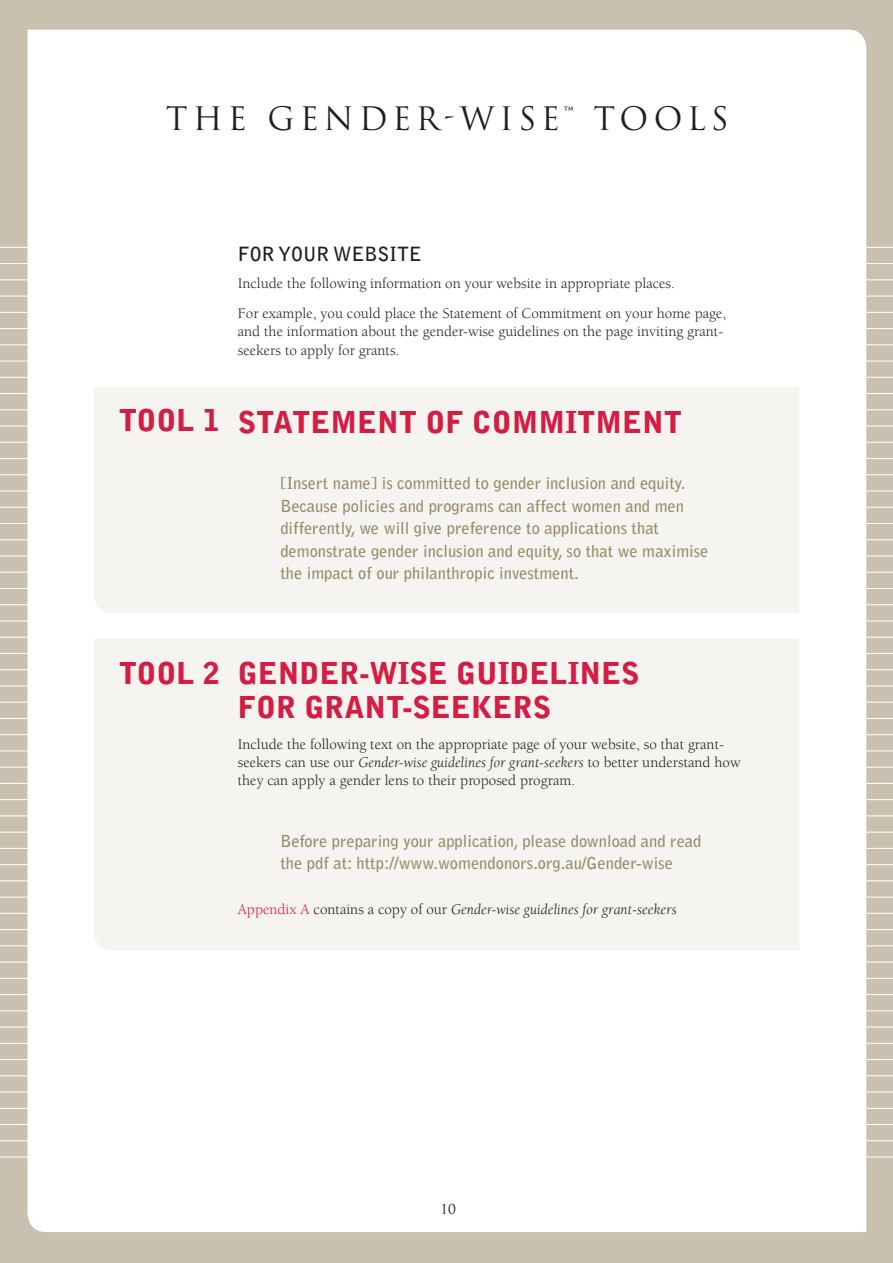
<style>
.page{position:relative;width:893px;height:1263px;background:#cac0af}
.page>*{position:absolute;margin:0;border:0;box-sizing:border-box;transform-origin:0 0}
.t1{font:31.5px "Trajan Pro 3";letter-spacing:.16em;color:#231f20}
.t2{font:900 30px/34.5px "Bell Gothic Std";color:#d41d43}
.t3{font:700 19.5px "Bell Gothic Std";color:#231f20}
.t4{font:700 16.5px/22.5px "Bell Gothic Std";color:#998c68}
.t5{font:15px/18px "Berkeley";color:#231f20}
.t6{font:italic 15px "Berkeley";color:#231f20}
.t7{font:13.5px "Trajan Pro 3";color:#231f20}
.s1{font-style:italic}
.s2{font-style:normal;color:#d41d43}
.s3{font-style:normal}
</style>
<div class="page">
<hr style="left:0;top:247px;width:893px;height:1px;background:#fff">
<hr style="left:0;top:263px;width:893px;height:1px;background:#fff">
<hr style="left:0;top:279px;width:893px;height:1px;background:#fff">
<hr style="left:0;top:296px;width:893px;height:1px;background:#fff">
<hr style="left:0;top:312px;width:893px;height:1px;background:#fff">
<hr style="left:0;top:328px;width:893px;height:1px;background:#fff">
<hr style="left:0;top:344px;width:893px;height:1px;background:#fff">
<hr style="left:0;top:361px;width:893px;height:1px;background:#fff">
<hr style="left:0;top:377px;width:893px;height:1px;background:#fff">
<hr style="left:0;top:393px;width:893px;height:1px;background:#fff">
<hr style="left:0;top:409px;width:893px;height:1px;background:#fff">
<hr style="left:0;top:426px;width:893px;height:1px;background:#fff">
<hr style="left:0;top:442px;width:893px;height:1px;background:#fff">
<hr style="left:0;top:458px;width:893px;height:1px;background:#fff">
<hr style="left:0;top:474px;width:893px;height:1px;background:#fff">
<hr style="left:0;top:491px;width:893px;height:1px;background:#fff">
<hr style="left:0;top:507px;width:893px;height:1px;background:#fff">
<hr style="left:0;top:523px;width:893px;height:1px;background:#fff">
<hr style="left:0;top:539px;width:893px;height:1px;background:#fff">
<hr style="left:0;top:556px;width:893px;height:1px;background:#fff">
<hr style="left:0;top:572px;width:893px;height:1px;background:#fff">
<hr style="left:0;top:588px;width:893px;height:1px;background:#fff">
<hr style="left:0;top:604px;width:893px;height:1px;background:#fff">
<hr style="left:0;top:621px;width:893px;height:1px;background:#fff">
<hr style="left:0;top:637px;width:893px;height:1px;background:#fff">
<hr style="left:0;top:653px;width:893px;height:1px;background:#fff">
<hr style="left:0;top:669px;width:893px;height:1px;background:#fff">
<hr style="left:0;top:685px;width:893px;height:1px;background:#fff">
<hr style="left:0;top:702px;width:893px;height:1px;background:#fff">
<hr style="left:0;top:718px;width:893px;height:1px;background:#fff">
<hr style="left:0;top:734px;width:893px;height:1px;background:#fff">
<hr style="left:0;top:750px;width:893px;height:1px;background:#fff">
<hr style="left:0;top:767px;width:893px;height:1px;background:#fff">
<hr style="left:0;top:783px;width:893px;height:1px;background:#fff">
<hr style="left:0;top:799px;width:893px;height:1px;background:#fff">
<hr style="left:0;top:815px;width:893px;height:1px;background:#fff">
<hr style="left:0;top:832px;width:893px;height:1px;background:#fff">
<hr style="left:0;top:848px;width:893px;height:1px;background:#fff">
<hr style="left:0;top:864px;width:893px;height:1px;background:#fff">
<hr style="left:0;top:880px;width:893px;height:1px;background:#fff">
<hr style="left:0;top:897px;width:893px;height:1px;background:#fff">
<hr style="left:0;top:913px;width:893px;height:1px;background:#fff">
<hr style="left:0;top:929px;width:893px;height:1px;background:#fff">
<hr style="left:0;top:945px;width:893px;height:1px;background:#fff">
<hr style="left:0;top:962px;width:893px;height:1px;background:#fff">
<hr style="left:0;top:978px;width:893px;height:1px;background:#fff">
<hr style="left:0;top:994px;width:893px;height:1px;background:#fff">
<hr style="left:0;top:1010px;width:893px;height:1px;background:#fff">
<hr style="left:0;top:1027px;width:893px;height:1px;background:#fff">
<hr style="left:0;top:1043px;width:893px;height:1px;background:#fff">
<hr style="left:0;top:1059px;width:893px;height:1px;background:#fff">
<hr style="left:0;top:1075px;width:893px;height:1px;background:#fff">
<hr style="left:0;top:1092px;width:893px;height:1px;background:#fff">
<hr style="left:0;top:1108px;width:893px;height:1px;background:#fff">
<hr style="left:0;top:1124px;width:893px;height:1px;background:#fff">
<hr style="left:0;top:1140px;width:893px;height:1px;background:#fff">
<hr style="left:0;top:1157px;width:893px;height:1px;background:#fff">
<div style="left:28px;top:30px;width:838px;height:1202px;background:#fff"></div>
<div style="left:94px;top:387px;width:705px;height:226px;background:#f5f4f1"></div>
<div style="left:94px;top:639px;width:705px;height:311px;background:#f5f4f1"></div>
<h1 class="t1" style="left:166px;top:97px;width:564px">THE GENDER-WISE™ TOOLS</h1>
<h2 class="t2" style="left:119px;top:403px;width:103px">TOOL 1</h2>
<h3 class="t3" style="left:238px;top:242px;width:186px">FOR YOUR WEBSITE</h3>
<p class="t5" style="left:238px;top:268px;width:490px;line-height:30.8px">Include the following information on your website in appropriate places.<br>For example, you could place the Statement of Commitment on your home page,</p>
<p class="t5" style="left:238px;top:323px;width:487px">and the information about the gender-wise guidelines on the page inviting grant&shy;seekers to apply for grants.</p>
<h2 class="t2" style="left:238px;top:405px;width:446px">STATEMENT OF COMMITMENT</h2>
<p class="t4" style="left:280px;top:472px;width:430px">[Insert name] is committed to gender inclusion and equity.<br>Because policies and programs can affect women and men differently, we will give preference to applications that demonstrate gender inclusion and equity, so that we maximise the impact of our philanthropic investment.</p>
<h2 class="t2" style="left:119px;top:657px;width:103px">TOOL 2</h2>
<h2 class="t2" style="left:238px;top:656px;width:403px">GENDER-WISE GUIDELINES<br>FOR GRANT-SEEKERS</h2>
<p class="t5" style="left:238px;top:735px;width:504px">Include the following text on the appropriate page of your website, so that grant&shy;seekers can use our <span class="s1">Gender-wise guidelines for grant-seekers</span> to better understand how they can apply a gender lens to their proposed program.</p>
<p class="t4" style="left:280px;top:829px;width:423px">Before preparing your application, please download and read the pdf at: http://www.womendonors.org.au/Gender-wise</p>
<p class="t6" style="left:238px;top:901px;width:440px"><span class="s2">Appendix A</span> <span class="s3">contains a copy of our</span> Gender-wise guidelines for grant-seekers</p>
<p class="t7" style="left:441px;top:1200px;width:16px">10</p>
</div>
